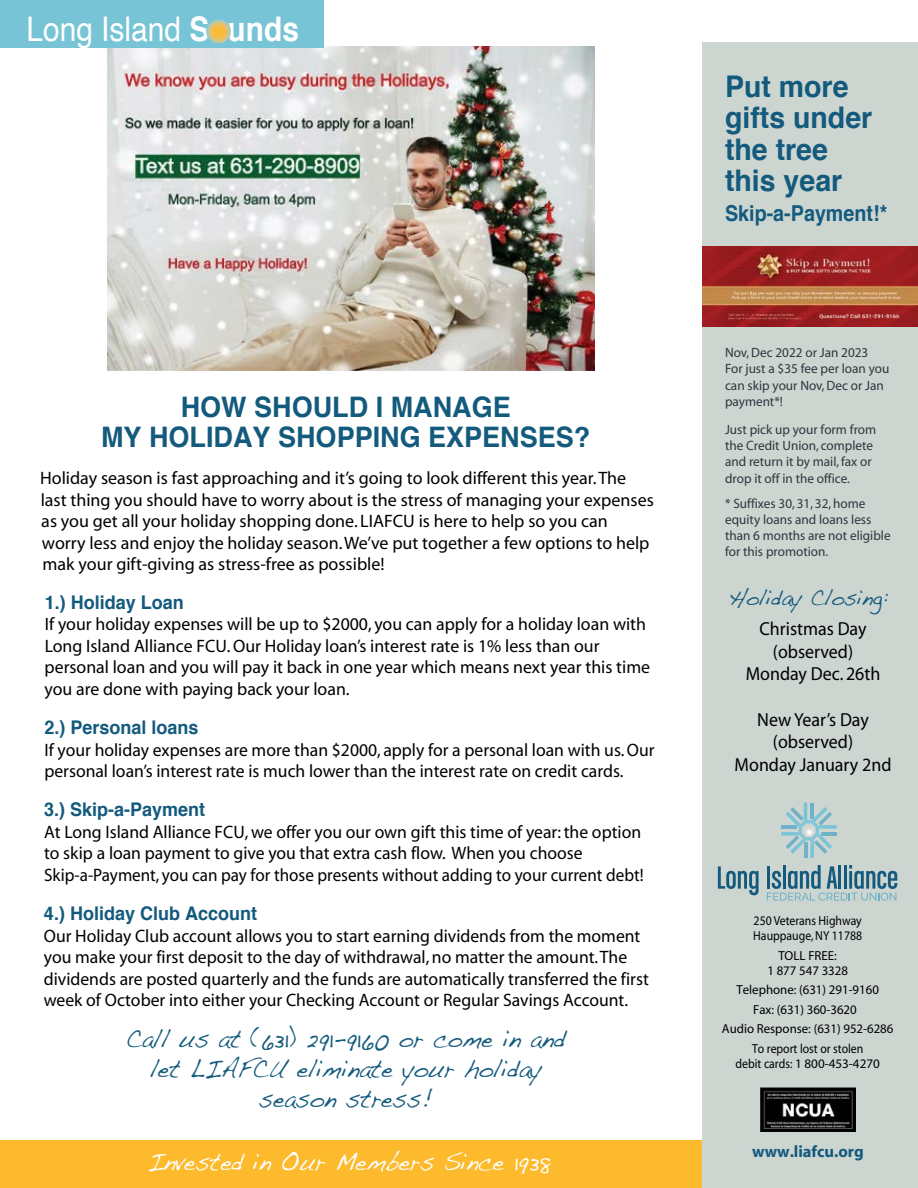
<style>
.page{position:relative;width:918px;height:1188px;background:#fff}
.page>*{position:absolute;margin:0;border:0;box-sizing:border-box;transform-origin:0 0}
.t1{font:33.9px "Helvetica";color:#fff;scale:.88 1}
.t2{font:700 29.85px/31.5px "Helvetica";color:#135a7d;scale:.96 1}
.t3{font:700 28.2px/30px "Helvetica";color:#135a7d;text-align:center;scale:.96 1}
.t4{font:25.8px/30px "Handwriting Dakota";color:#135a7d;text-align:center;scale:.9 1}
.t5{font:25.5px "Handwriting Dakota";color:#fff;scale:.9 1}
.t6{font:22.8px "Handwriting Dakota";color:#135a7d;scale:.9 1}
.t7{font:700 21.9px "Helvetica";color:#135a7d;scale:.9 1}
.t8{font:18.9px/22.6px "Myriad";color:#000;text-align:center;scale:.95 1}
.t9{font:700 18.9px "Helvetica";color:#135a7d;scale:.96 1}
.t10{font:18px/21.6px "Myriad";color:#000}
.t11{font:700 16.5px "Myriad";color:#135a7d}
.t12{font:13.5px/16.2px "Myriad";color:#2e3640}
.t13{font:13.05px/19.5px "Myriad";color:#000;text-align:center}
.t14{font:13.05px/15px "Myriad";color:#000;scale:.9 1}
.s1{font-weight:700}
</style>
<div class="page">
<img style="left:108px;top:47px;width:486px;height:323px">
<div style="left:0;top:1141px;width:816px;height:47px;background:#fcba2c"></div>
<div style="left:703px;top:42px;width:215px;height:1146px;background:#ccd5d0"></div>
<img style="left:760px;top:1087px;width:95px;height:45px">
<svg style="left:718px;top:866px;width:41px;height:29px"></svg>
<svg style="left:767px;top:802px;width:131px;height:99px"></svg>
<div style="left:0;top:0;width:324px;height:48px;background:#76c4d6"></div>
<svg style="left:206px;top:19px;width:25px;height:25px"></svg>
<img style="left:703px;top:246px;width:215px;height:80px">
<h1 class="t1" style="left:26px;top:3px;width:311px">Long Island <span class="s1">Sounds</span></h1>
<h3 class="t3" style="left:101px;top:393px;width:511px">HOW SHOULD I MANAGE<br>MY HOLIDAY SHOPPING EXPENSES?</h3>
<p class="t10" style="left:40px;top:468px;width:615px">Holiday season is fast approaching and it’s going to look different this year. The last thing you should have to worry about is the stress of managing your expenses as you get all your holiday shopping done. LIAFCU is here to help so you can worry less and enjoy the holiday season. We’ve put together a few options to help mak your gift-giving as stress-free as possible!</p>
<p class="t9" style="left:45px;top:587px;width:146px">1.) Holiday Loan</p>
<p class="t10" style="left:45px;top:614px;width:607px">If your holiday expenses will be up to $2000, you can apply for a holiday loan with Long Island Alliance FCU. Our Holiday loan’s interest rate is 1% less than our personal loan and you will pay it back in one year which means next year this time you are done with paying back your loan.</p>
<p class="t9" style="left:44px;top:712px;width:162px">2.) Personal loans</p>
<p class="t10" style="left:44px;top:740px;width:612px">If your holiday expenses are more than $2000, apply for a personal loan with us. Our personal loan’s interest rate is much lower than the interest rate on credit cards.</p>
<p class="t9" style="left:44px;top:794px;width:169px">3.) Skip-a-Payment</p>
<p class="t10" style="left:44px;top:822px;width:601px">At Long Island Alliance FCU, we offer you our own gift this time of year: the option to skip a loan payment to give you that extra cash flow. When you choose<br>Skip-a-Payment, you can pay for those presents without adding to your current debt!</p>
<p class="t9" style="left:44px;top:898px;width:223px">4.) Holiday Club Account</p>
<p class="t10" style="left:44px;top:926px;width:607px">Our Holiday Club account allows you to start earning dividends from the moment you make your first deposit to the day of withdrawal, no matter the amount. The dividends are posted quarterly and the funds are automatically transferred the first week of October into either your Checking Account or Regular Savings Account.</p>
<h3 class="t4" style="left:126px;top:1023px;width:490px">Call us at (631) 291-9160 or come in and let LIAFCU eliminate your holiday season stress!</h3>
<h3 class="t5" style="left:148px;top:1146px;width:450px">Invested in Our Members Since 1938</h3>
<h2 class="t2" style="left:725px;top:71px;width:155px">Put more gifts under the tree this year</h2>
<p class="t7" style="left:725px;top:196px;width:182px">Skip-a-Payment!*</p>
<p class="t12" style="left:725px;top:345px;width:166px">Nov, Dec 2022 or Jan 2023<br>For just a $35 fee per loan you can skip your Nov, Dec or Jan payment*!</p>
<p class="t12" style="left:725px;top:422px;width:153px">Just pick up your form from the Credit Union, complete and return it by mail, fax or drop it off in the office.</p>
<p class="t12" style="left:725px;top:496px;width:167px">* Suffixes 30, 31, 32, home equity loans and loans less than 6 months are not eligible for this promotion.</p>
<p class="t6" style="left:729px;top:584px;width:178px">Holiday Closing:</p>
<p class="t8" style="left:746px;top:618px;width:143px">Christmas Day (observed)<br>Monday Dec. 26th</p>
<p class="t8" style="left:735px;top:709px;width:167px">New Year’s Day (observed)<br>Monday January 2nd</p>
<p class="t14" style="left:753px;top:914px;width:122px">250 Veterans Highway<br>Hauppauge, NY 11788</p>
<p class="t13" style="left:767px;top:948px;width:82px;line-height:15px">TOLL FREE:<br>1 877 547 3328</p>
<p class="t13" style="left:722px;top:981px;width:173px">Telephone: (631) 291-9160<br>Fax: (631) 360-3620<br>Audio Response: (631) 952-6286<br>To report lost or stolen</p>
<p class="t14" style="left:736px;top:1056px;width:162px">debit cards: 1 800-453-4270</p>
<p class="t11" style="left:752px;top:1143px;width:113px">www.liafcu.org</p>
</div>
